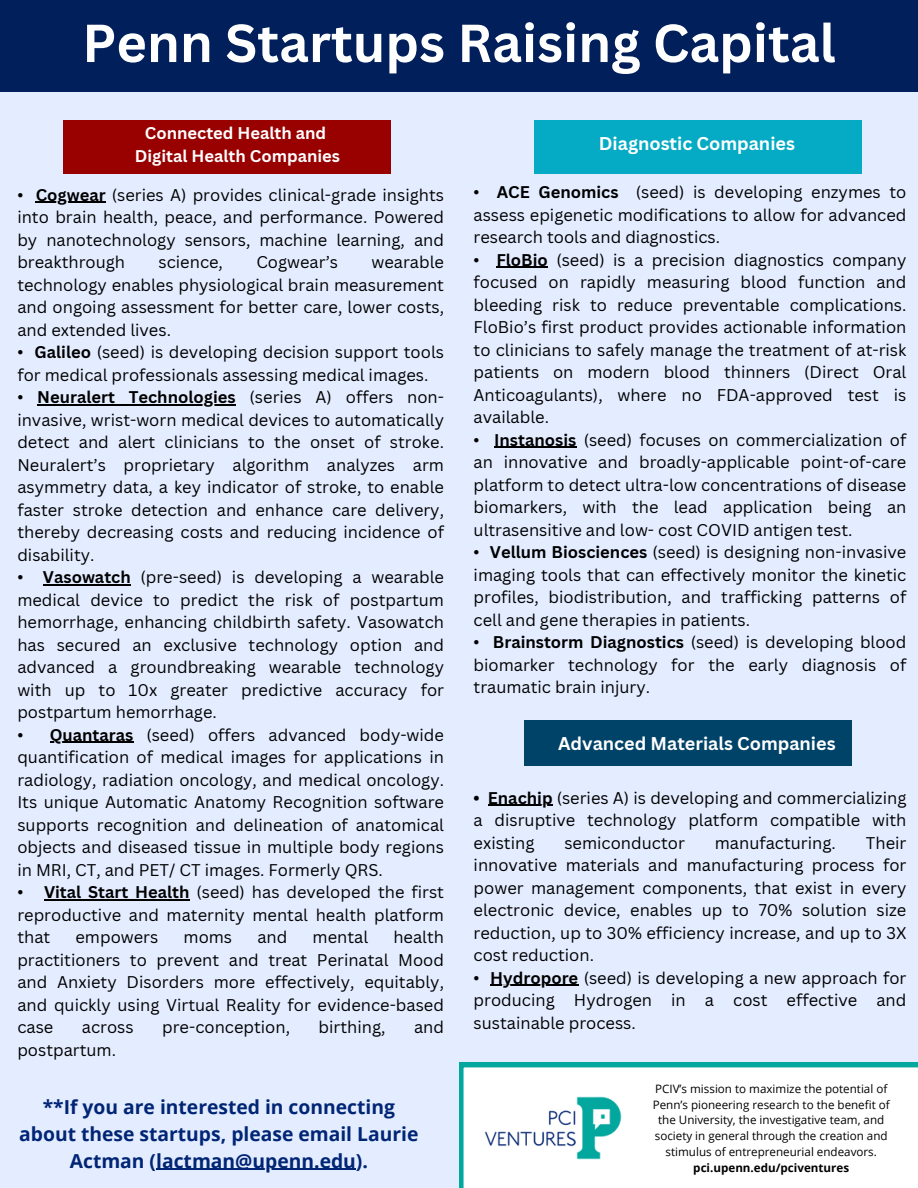
<style>
.page{position:relative;width:918px;height:1188px;background:#e4edff}
.page>*{position:absolute;margin:0;border:0;box-sizing:border-box;transform-origin:0 0}
.t1{font:700 52.35px "Canva Sans";color:#fff}
.t2{font:700 19.35px/27px "Open Sans";color:#012575;text-align:center}
.t3{font:700 18px "Canva Sans";color:#fff}
.t4{font:16.5px/22.5px "Canva Sans";color:#000;text-align:justify}
.t5{font:700 16.5px "Canva Sans";color:#fff}
.t6{font:11.55px/15.8px "Open Sans";color:#000;text-align:center}
.s1{font-weight:700}
</style>
<div class="page">
<div style="left:0;top:0;width:918px;height:92px;background:#011f5b"></div>
<div style="left:64px;top:120px;width:327px;height:54px;background:#900"></div>
<div style="left:534px;top:120px;width:327px;height:54px;background:#05abc4"></div>
<div style="left:524px;top:720px;width:327px;height:45px;background:#004369"></div>
<div style="left:459px;top:1063px;width:459px;height:125px;background:#fff"></div>
<img style="left:485px;top:1096px;width:136px;height:63px">
<hr style="left:36px;top:202px;width:70px;height:1px;background:#000">
<hr style="left:37px;top:404px;width:199px;height:1px;background:#000">
<hr style="left:43px;top:584px;width:88px;height:1px;background:#000">
<hr style="left:50px;top:742px;width:83px;height:1px;background:#000">
<hr style="left:44px;top:899px;width:146px;height:1px;background:#000">
<hr style="left:496px;top:267px;width:52px;height:1px;background:#000">
<hr style="left:494px;top:447px;width:82px;height:1px;background:#000">
<hr style="left:488px;top:805px;width:65px;height:1px;background:#000">
<hr style="left:490px;top:985px;width:88px;height:1px;background:#000">
<hr style="left:156px;top:1169px;width:200px;height:1px;background:#012575">
<p class="t1" style="left:82px;top:6px;width:755px">Penn Startups Raising Capital</p>
<p class="t5" style="left:145px;top:121px;width:183px">Connected Health and</p>
<p class="t5" style="left:135px;top:144px;width:207px">Digital Health Companies</p>
<p class="t4" style="left:17px;top:183px;width:428px">• <span class="s1">Cogwear</span> (series A) provides clinical-grade insights into brain health, peace, and performance. Powered by nanotechnology sensors, machine learning, and breakthrough</p>
<p class="t4" style="left:17px;top:250px;width:428px;text-indent:354px">wearable technology enables physiological brain measurement and ongoing assessment for better care, lower costs, and extended lives.</p>
<p class="t4" style="left:17px;top:340px;width:428px">• <span class="s1">Galileo</span> (seed) is developing decision support tools for medical professionals assessing medical images.</p>
<p class="t4" style="left:17px;top:385px;width:428px">• <span class="s1">Neuralert Technologies</span> (series A) offers non&shy;invasive, wrist-worn medical devices to automatically detect and alert clinicians to the onset of stroke.<br>Neuralert’s proprietary algorithm analyzes arm asymmetry data, a key indicator of stroke, to enable faster stroke detection and enhance care delivery, thereby decreasing costs and reducing incidence of disability.</p>
<p class="t4" style="left:17px;top:565px;width:428px">• <span class="s1">Vasowatch</span> (pre-seed) is developing a wearable medical device to predict the risk of postpartum hemorrhage, enhancing childbirth safety. Vasowatch has secured an exclusive technology option and advanced a groundbreaking wearable technology with up to 10x greater predictive accuracy for postpartum hemorrhage.</p>
<p class="t4" style="left:17px;top:723px;width:428px">• <span class="s1">Quantaras</span> (seed) offers advanced body-wide quantification of medical images for applications in radiology, radiation oncology, and medical oncology.<br>Its unique Automatic Anatomy Recognition software supports recognition and delineation of anatomical objects and diseased tissue in multiple body regions in MRI, CT, and PET/ CT images. Formerly QRS.</p>
<p class="t4" style="left:17px;top:880px;width:428px">• <span class="s1">Vital Start Health</span> (seed) has developed the first reproductive and maternity mental health platform that</p>
<p class="t4" style="left:159px;top:250px;width:66px">science,</p>
<p class="t4" style="left:256px;top:250px;width:83px">Cogwear’s</p>
<p class="t4" style="left:17px;top:925px;width:428px;text-indent:376px">health practitioners to prevent and treat Perinatal Mood and Anxiety Disorders more effectively, equitably, and quickly using Virtual Reality for evidence-based case</p>
<p class="t4" style="left:75px;top:925px;width:84px">empowers</p>
<p class="t4" style="left:184px;top:925px;width:50px">moms</p>
<p class="t4" style="left:257px;top:925px;width:32px">and</p>
<p class="t4" style="left:313px;top:925px;width:57px">mental</p>
<p class="t4" style="left:82px;top:1015px;width:53px">across</p>
<p class="t4" style="left:162px;top:1015px;width:129px">pre-conception,</p>
<p class="t4" style="left:319px;top:1015px;width:68px">birthing,</p>
<p class="t4" style="left:414px;top:1015px;width:32px">and</p>
<p class="t4" style="left:17px;top:1038px;width:100px">postpartum.</p>
<p class="t2" style="left:19px;top:1093px;width:401px">**If you are interested in connecting about these startups, please email Laurie<br>Actman (lactman@upenn.edu).</p>
<p class="t3" style="left:599px;top:130px;width:198px">Diagnostic Companies</p>
<p class="t4" style="left:474px;top:180px;width:434px">• <span class="s1">ACE Genomics</span> (seed) is developing enzymes to assess epigenetic modifications to allow for advanced research tools and diagnostics.</p>
<p class="t4" style="left:474px;top:248px;width:434px">• <span class="s1">FloBio</span> (seed) is a precision diagnostics company focused on rapidly measuring blood function and bleeding risk to reduce preventable complications.<br>FloBio’s first product provides actionable information to clinicians to safely manage the treatment of at-risk patients on modern blood thinners (Direct Oral Anticoagulants), where no FDA-approved test is available.</p>
<p class="t4" style="left:474px;top:428px;width:434px">• <span class="s1">Instanosis</span> (seed) focuses on commercialization of an innovative and broadly-applicable point-of-care platform to detect ultra-low concentrations of disease biomarkers, with the lead application being an ultrasensitive and low- cost COVID antigen test.</p>
<p class="t4" style="left:474px;top:540px;width:434px">• <span class="s1">Vellum Biosciences</span> (seed) is designing non-invasive imaging tools that can effectively monitor the kinetic profiles, biodistribution, and trafficking patterns of cell and gene therapies in patients.</p>
<p class="t4" style="left:474px;top:630px;width:434px">• <span class="s1">Brainstorm Diagnostics</span> (seed) is developing blood biomarker technology for the early diagnosis of traumatic brain injury.</p>
<p class="t3" style="left:558px;top:730px;width:279px">Advanced Materials Companies</p>
<p class="t4" style="left:474px;top:786px;width:434px"><span class="s1">• Enachip</span> (series A) is developing and commercializing a disruptive technology platform compatible with existing</p>
<p class="t4" style="left:564px;top:831px;width:122px">semiconductor</p>
<p class="t4" style="left:715px;top:831px;width:123px">manufacturing.</p>
<p class="t4" style="left:474px;top:831px;width:434px;text-indent:392px">Their innovative materials and manufacturing process for power management components, that exist in every electronic device, enables up to 70% solution size reduction, up to 30% efficiency increase, and up to 3X cost reduction.</p>
<p class="t4" style="left:474px;top:966px;width:434px">• <span class="s1">Hydropore</span> (seed) is developing a new approach for producing Hydrogen in a cost effective and sustainable process.</p>
<p class="t6" style="left:653px;top:1081px;width:239px">PCIV’s mission to maximize the potential of Penn’s pioneering research to the benefit of the University, the investigative team, and society in general through the creation and stimulus of entrepreneurial endeavors. <span class="s1">pci.upenn.edu/pciventures</span></p>
</div>
